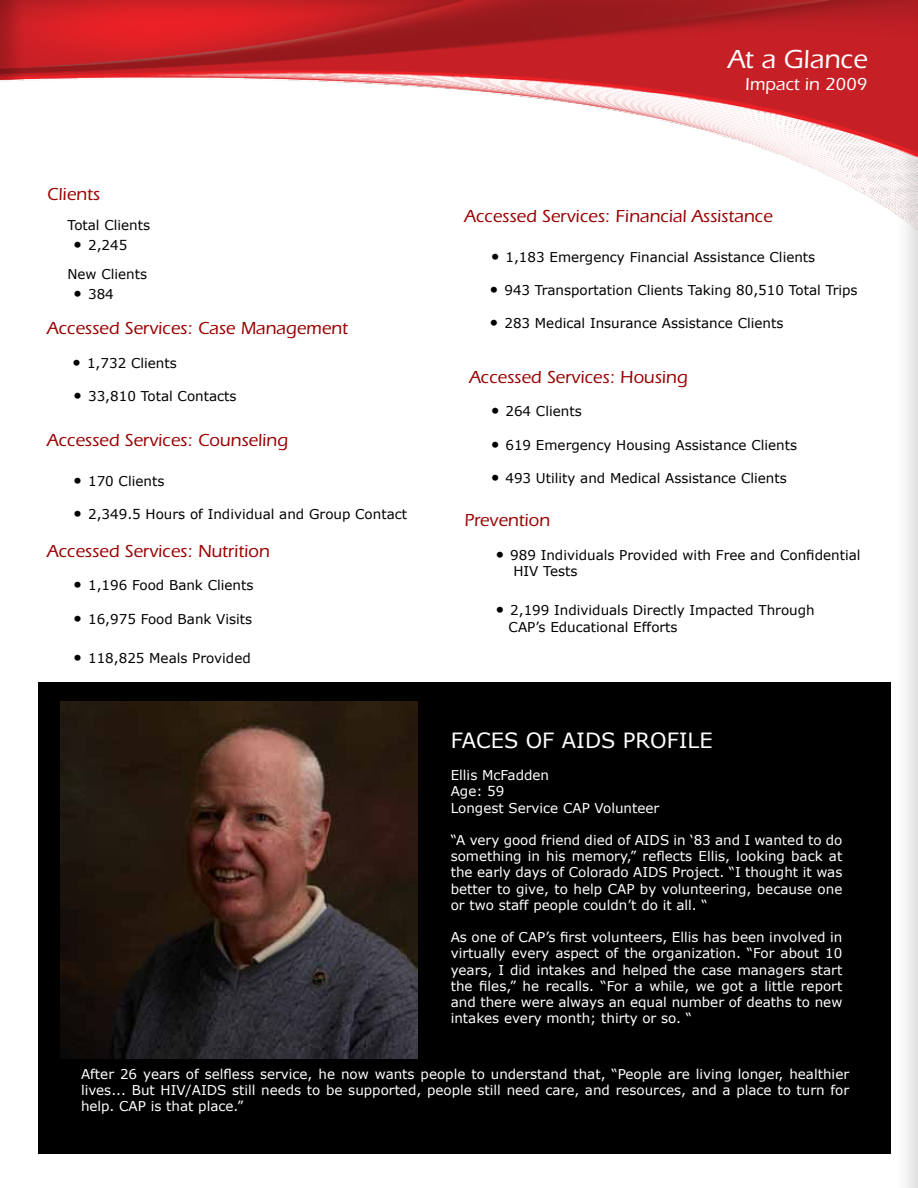
<style>
.page{position:relative;width:918px;height:1188px;background:#fff}
.page>*{position:absolute;margin:0;border:0;box-sizing:border-box;transform-origin:0 0}
.t1{font:500 27px "Itc Eras";color:#fff}
.t2{font:21px "Verdana";color:#fff}
.t3{font:500 18px "Itc Eras";color:#900}
.t4{font:500 18px "Itc Eras";color:#fff}
.t5{font:13.5px/16.2px "Verdana";color:#fff;text-align:justify}
.t6{font:13.5px/16.2px "Verdana";color:#000}
.s1{font-size:16.5px}
</style>
<div class="page">
<img style="left:854px;top:262px;width:64px;height:926px">
<div style="left:38px;top:682px;width:852px;height:471px;background:#000"></div>
<img style="left:0;top:0;width:918px;height:262px">
<img style="left:61px;top:702px;width:356px;height:356px">
<h3 class="t3" style="left:47px;top:184px;width:54px">Clients</h3>
<p class="t6" style="left:68px;top:216px;width:84px">Total Clients</p>
<p class="t6" style="left:67px;top:229px;width:81px;line-height:29.7px;text-indent:6px"><span class="s1">•</span> 2,245<br>New Clients</p>
<p class="t6" style="left:73px;top:286px;width:42px"><span class="s1">•</span> 384</p>
<h3 class="t3" style="left:47px;top:318px;width:302px">Accessed Services: Case Management</h3>
<p class="t6" style="left:72px;top:354px;width:106px"><span class="s1">•</span> 1,732 Clients</p>
<p class="t6" style="left:73px;top:387px;width:165px"><span class="s1">•</span> 33,810 Total Contacts</p>
<h3 class="t3" style="left:47px;top:430px;width:242px">Accessed Services: Counseling</h3>
<p class="t6" style="left:73px;top:473px;width:93px"><span class="s1">•</span> 170 Clients</p>
<p class="t6" style="left:73px;top:506px;width:335px"><span class="s1">•</span> 2,349.5 Hours of Individual and Group Contact</p>
<h3 class="t3" style="left:47px;top:541px;width:224px">Accessed Services: Nutrition</h3>
<p class="t6" style="left:73px;top:577px;width:182px"><span class="s1">•</span> 1,196 Food Bank Clients</p>
<p class="t6" style="left:73px;top:610px;width:181px"><span class="s1">•</span> 16,975 Food Bank Visits</p>
<p class="t6" style="left:73px;top:650px;width:179px"><span class="s1">•</span> 118,825 Meals Provided</p>
<h1 class="t1" style="left:728px;top:44px;width:141px">At a Glance</h1>
<h3 class="t4" style="left:745px;top:74px;width:123px">Impact in 2009</h3>
<h3 class="t3" style="left:465px;top:206px;width:309px">Accessed Services: Financial Assistance</h3>
<p class="t6" style="left:491px;top:248px;width:326px"><span class="s1">•</span> 1,183 Emergency Financial Assistance Clients</p>
<p class="t6" style="left:490px;top:281px;width:369px"><span class="s1">•</span> 943 Transportation Clients Taking 80,510 Total Trips</p>
<p class="t6" style="left:490px;top:315px;width:295px"><span class="s1">•</span> 283 Medical Insurance Assistance Clients</p>
<h3 class="t3" style="left:469px;top:367px;width:220px">Accessed Services: Housing</h3>
<p class="t6" style="left:491px;top:403px;width:93px"><span class="s1">•</span> 264 Clients</p>
<p class="t6" style="left:491px;top:436px;width:308px"><span class="s1">•</span> 619 Emergency Housing Assistance Clients</p>
<p class="t6" style="left:491px;top:470px;width:298px"><span class="s1">•</span> 493 Utility and Medical Assistance Clients</p>
<h3 class="t3" style="left:465px;top:510px;width:87px">Prevention</h3>
<p class="t6" style="left:513px;top:546px;width:349px;text-indent:-18px"><span class="s1">•</span> 989 Individuals Provided with Free and Confidential<br>HIV Tests</p>
<p class="t6" style="left:509px;top:602px;width:308px;text-indent:-13px"><span class="s1">•</span> 2,199 Individuals Directly Impacted Through<br>CAP’s Educational Efforts</p>
<h2 class="t2" style="left:451px;top:727px;width:263px">FACES OF AIDS PROFILE</h2>
<p class="t5" style="left:451px;top:767px;width:210px;text-align:left">Ellis McFadden<br>Age: 59<br>Longest Service CAP Volunteer</p>
<p class="t5" style="left:451px;top:832px;width:393px">“A very good friend died of AIDS in ‘83 and I wanted to do something in his memory,” reflects Ellis, looking back at the early days of Colorado AIDS Project. “I thought it was better to give, to help CAP by volunteering, because one or two staff people couldn’t do it all. “</p>
<p class="t5" style="left:451px;top:929px;width:393px">As one of CAP’s first volunteers, Ellis has been involved in virtually every aspect of the organization. “For about 10 years, I did intakes and helped the case managers start the files,” he recalls. “For a while, we got a little report and there were always an equal number of deaths to new intakes every month; thirty or so. “</p>
<p class="t5" style="left:81px;top:1065px;width:770px">After 26 years of selfless service, he now wants people to understand that, “People are living longer, healthier lives... But HIV/AIDS still needs to be supported, people still need care, and resources, and a place to turn for help. CAP is that place.”</p>
</div>
